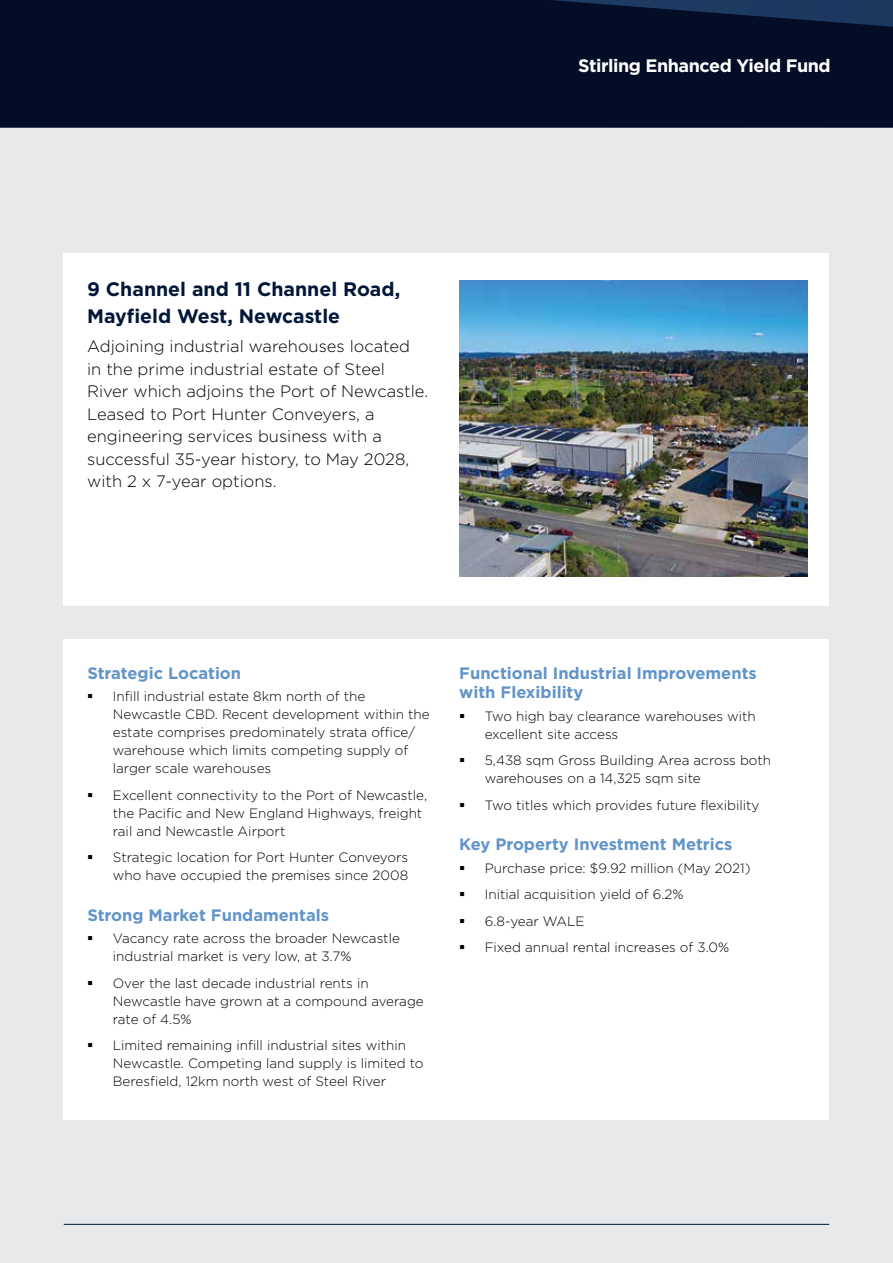
<style>
.page{position:relative;width:893px;height:1263px;background:#fff}
.page>*{position:absolute;margin:0;border:0;box-sizing:border-box;transform-origin:0 0}
.t1{font:700 19.5px/27px "Gotham";color:#001738}
.t2{font:700 18px "Gotham";letter-spacing:-.025em;color:#fff}
.t3{font:300 16.5px/22.5px "Gotham";color:#000}
.t4{font:700 16.5px/19.5px "Gotham";color:#6194c8}
.t5{font:300 13.5px/18px "Gotham";color:#000}
</style>
<div class="page">
<div style="left:0;top:128px;width:893px;height:1135px;background:#e8e9ea"></div>
<div style="left:0;top:0;width:893px;height:128px;background:#030d26"></div>
<div style="left:64px;top:254px;width:765px;height:352px;background:#fff"></div>
<div style="left:64px;top:639px;width:765px;height:480px;background:#fff"></div>
<img style="left:459px;top:281px;width:349px;height:295px">
<hr style="left:64px;top:1224px;width:765px;height:1px;background:#001738">
<h2 class="t2" style="left:578px;top:54px;width:254px">Stirling Enhanced Yield Fund</h2>
<h1 class="t1" style="left:87px;top:276px;width:315px">9 Channel and 11 Channel Road,<br>Mayfield West, Newcastle</h1>
<p class="t3" style="left:87px;top:335px;width:343px">Adjoining industrial warehouses located in the prime industrial estate of Steel River which adjoins the Port of Newcastle.<br>Leased to Port Hunter Conveyers, a engineering services business with a successful 35-year history, to May 2028, with 2 x 7-year options.</p>
<p class="t4" style="left:87px;top:663px;width:155px">Strategic Location</p>
<p class="t5" style="left:113px;top:687px;width:318px">Infill industrial estate 8km north of the Newcastle CBD. Recent development within the estate comprises predominately strata office/ warehouse which limits competing supply of larger scale warehouses</p>
<p class="t5" style="left:113px;top:785px;width:316px">Excellent connectivity to the Port of Newcastle, the Pacific and New England Highways, freight rail and Newcastle Airport</p>
<p class="t5" style="left:113px;top:848px;width:297px">Strategic location for Port Hunter Conveyors who have occupied the premises since 2008</p>
<p class="t4" style="left:87px;top:905px;width:243px">Strong Market Fundamentals</p>
<p class="t5" style="left:113px;top:929px;width:289px">Vacancy rate across the broader Newcastle industrial market is very low, at 3.7%</p>
<p class="t5" style="left:113px;top:973px;width:312px">Over the last decade industrial rents in<br>Newcastle have grown at a compound average rate of 4.5%</p>
<p class="t5" style="left:113px;top:1036px;width:312px">Limited remaining infill industrial sites within<br>Newcastle. Competing land supply is limited to<br>Beresfield, 12km north west of Steel River</p>
<p class="t4" style="left:459px;top:663px;width:299px">Functional Industrial Improvements with Flexibility</p>
<p class="t5" style="left:485px;top:706px;width:273px">Two high bay clearance warehouses with excellent site access</p>
<p class="t5" style="left:485px;top:751px;width:288px">5,438 sqm Gross Building Area across both warehouses on a 14,325 sqm site</p>
<p class="t5" style="left:485px;top:795px;width:276px">Two titles which provides future flexibility</p>
<p class="t4" style="left:459px;top:835px;width:275px">Key Property Investment Metrics</p>
<p class="t5" style="left:485px;top:854px;width:267px;line-height:26.5px">Purchase price: $9.92 million (May 2021)<br>Initial acquisition yield of 6.2%<br>6.8-year WALE<br>Fixed annual rental increases of 3.0%</p>
</div>
